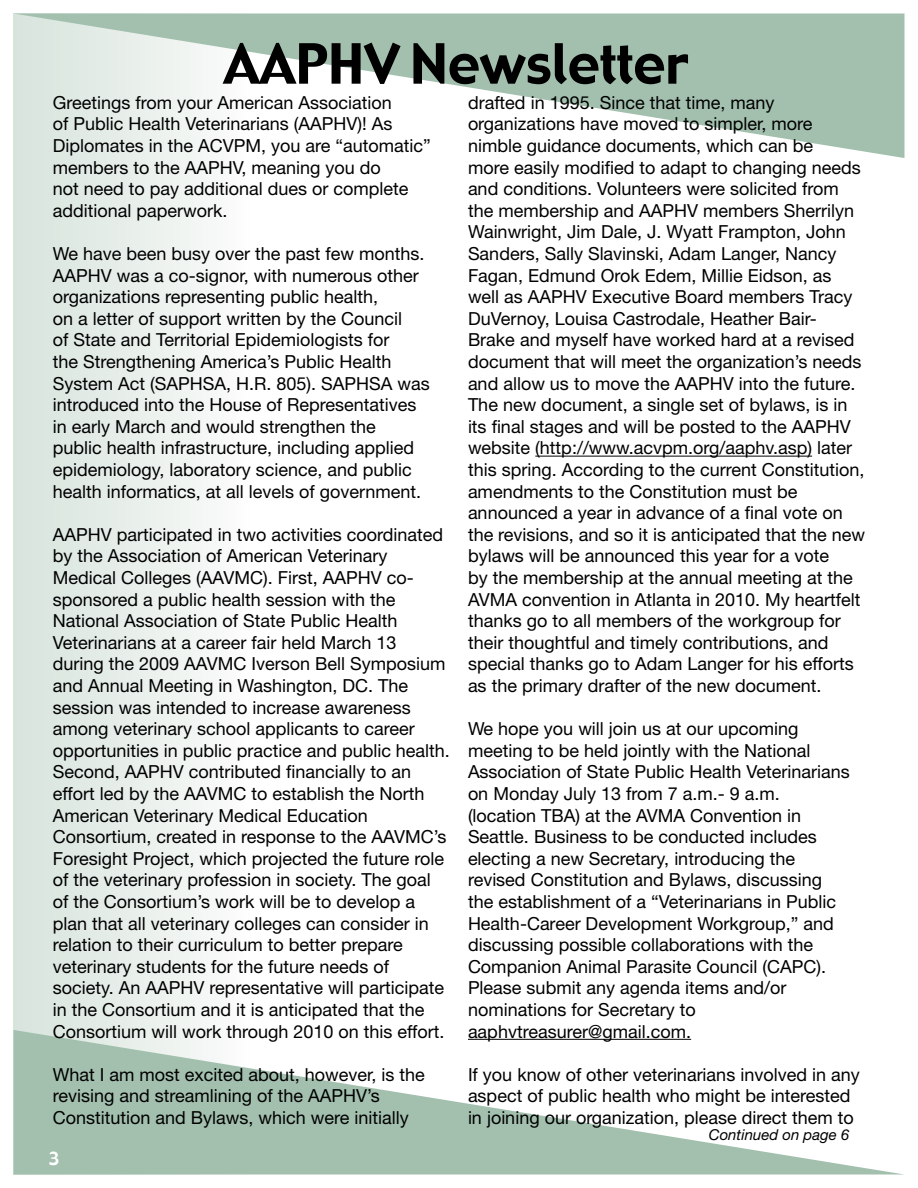
<style>
.page{position:relative;width:918px;height:1188px;background:#fff}
.page>*{position:absolute;margin:0;border:0;box-sizing:border-box;transform-origin:0 0}
.t1{font:54px "Gadget";color:#000}
.t2{font:18px/21.6px "Helvetica Neue";color:#000}
.t3{font:18px "Gadget";color:#fff}
.t4{font:italic 15px "Helvetica Neue";color:#000}
</style>
<div class="page">
<div style="left:14px;top:14px;width:236px;height:1160px;background:linear-gradient(to right,#d7e3dc,#fbfcfb)"></div>
<svg style="left:14px;top:14px;width:890px;height:144px"></svg>
<svg style="left:14px;top:1030px;width:887px;height:144px"></svg>
<hr style="left:535px;top:456px;width:277px;height:1px;background:#000">
<hr style="left:468px;top:1039px;width:223px;height:1px;background:#000">
<h1 class="t1" style="left:224px;top:29px;width:467px">AAPHV Newsletter</h1>
<p class="t2" style="left:53px;top:91px;width:380px">Greetings from your American Association<br>of Public Health Veterinarians (AAPHV)! As Diplomates in the ACVPM, you are “automatic” members to the AAPHV, meaning you do<br>not need to pay additional dues or complete additional paperwork.</p>
<p class="t2" style="left:53px;top:242px;width:379px">We have been busy over the past few months.<br>AAPHV was a co-signor, with numerous other organizations representing public health,<br>on a letter of support written by the Council<br>of State and Territorial Epidemiologists for<br>the Strengthening America’s Public Health System Act (SAPHSA, H.R. 805). SAPHSA was introduced into the House of Representatives in early March and would strengthen the<br>public health infrastructure, including applied epidemiology, laboratory science, and public health informatics, at all levels of government.</p>
<p class="t2" style="left:53px;top:523px;width:399px">AAPHV participated in two activities coordinated by the Association of American Veterinary Medical Colleges (AAVMC). First, AAPHV co&shy;sponsored a public health session with the National Association of State Public Health Veterinarians at a career fair held March 13 during the 2009 AAVMC Iverson Bell Symposium and Annual Meeting in Washington, DC. The session was intended to increase awareness among veterinary school applicants to career opportunities in public practice and public health.<br>Second, AAPHV contributed financially to an effort led by the AAVMC to establish the North American Veterinary Medical Education Consortium, created in response to the AAVMC’s Foresight Project, which projected the future role of the veterinary profession in society. The goal of the Consortium’s work will be to develop a plan that all veterinary colleges can consider in relation to their curriculum to better prepare veterinary students for the future needs of society. An AAPHV representative will participate in the Consortium and it is anticipated that the Consortium will work through 2010 on this effort.</p>
<p class="t2" style="left:53px;top:1063px;width:374px">What I am most excited about, however, is the revising and streamlining of the AAPHV’s<br>Constitution and Bylaws, which were initially</p>
<p class="t3" style="left:48px;top:1147px;width:13px">3</p>
<p class="t2" style="left:468px;top:91px;width:399px">drafted in 1995. Since that time, many organizations have moved to simpler, more nimble guidance documents, which can be<br>more easily modified to adapt to changing needs and conditions. Volunteers were solicited from the membership and AAPHV members Sherrilyn Wainwright, Jim Dale, J. Wyatt Frampton, John Sanders, Sally Slavinski, Adam Langer, Nancy Fagan, Edmund Orok Edem, Millie Eidson, as well as AAPHV Executive Board members Tracy DuVernoy, Louisa Castrodale, Heather Bair-Brake and myself have worked hard at a revised document that will meet the organization’s needs and allow us to move the AAPHV into the future.<br>The new document, a single set of bylaws, is in its final stages and will be posted to the AAPHV website (http://www.acvpm.org/aaphv.asp) later this spring. According to the current Constitution, amendments to the Constitution must be announced a year in advance of a final vote on the revisions, and so it is anticipated that the new bylaws will be announced this year for a vote<br>by the membership at the annual meeting at the AVMA convention in Atlanta in 2010. My heartfelt thanks go to all members of the workgroup for their thoughtful and timely contributions, and special thanks go to Adam Langer for his efforts as the primary drafter of the new document.</p>
<p class="t2" style="left:468px;top:718px;width:383px">We hope you will join us at our upcoming meeting to be held jointly with the National Association of State Public Health Veterinarians on Monday July 13 from 7 a.m.- 9 a.m. (location TBA) at the AVMA Convention in Seattle. Business to be conducted includes electing a new Secretary, introducing the revised Constitution and Bylaws, discussing the establishment of a “Veterinarians in Public Health-Career Development Workgroup,” and discussing possible collaborations with the Companion Animal Parasite Council (CAPC).<br>Please submit any agenda items and/or nominations for Secretary to aaphvtreasurer@gmail.com.</p>
<p class="t2" style="left:468px;top:1063px;width:393px">If you know of other veterinarians involved in any aspect of public health who might be interested in joining our organization, please direct them to</p>
<p class="t4" style="left:709px;top:1126px;width:142px">Continued on page 6</p>
</div>
